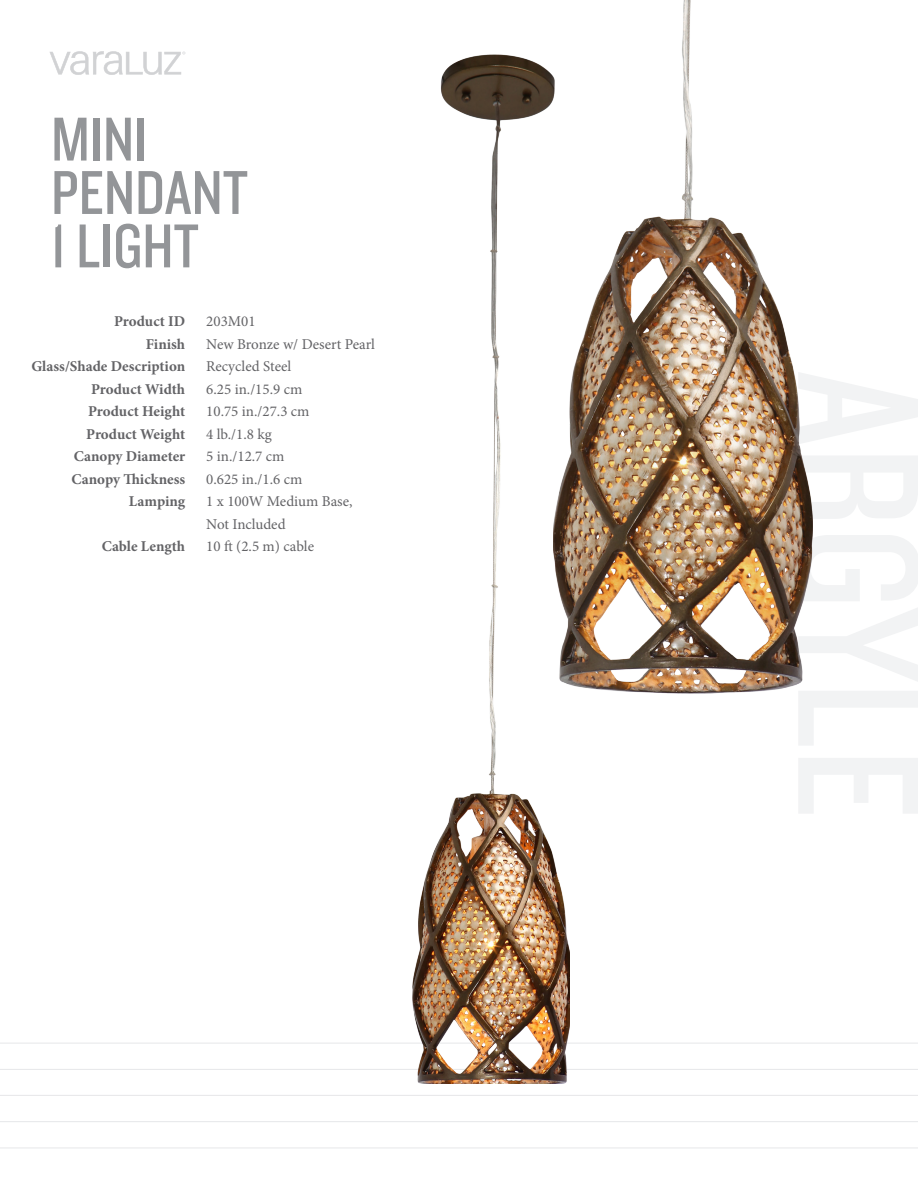
<style>
.page{position:relative;width:918px;height:1188px;background:#fff}
.page>*{position:absolute;margin:0;border:0;box-sizing:border-box;transform-origin:0 0}
.t1{font:64.35px/53.4px "Knockout HTF29 Junior Liteweight";color:#939598}
.t2{font:15px/22.5px "Minion Pro";color:#636366}
.t3{font:700 15px/22.5px "Minion Pro";color:#636366;text-align:right}
</style>
<div class="page">
<hr style="left:0;top:1043px;width:918px;height:1px;background:#e6e7e9">
<hr style="left:0;top:1121px;width:918px;height:1px;background:#e6e7e9">
<hr style="left:0;top:1095px;width:918px;height:1px;background:#e6e7e9">
<hr style="left:0;top:1069px;width:918px;height:1px;background:#e6e7e9">
<hr style="left:0;top:1148px;width:918px;height:1px;background:#e6e7e9">
<svg style="left:49px;top:51px;width:136px;height:24px"></svg>
<img style="left:413px;top:54px;width:156px;height:1029px">
<img style="left:554px;top:0;width:258px;height:708px">
<h1 class="t1" style="left:51px;top:114px;width:199px">MINI<br>PENDANT<br>1 LIGHT</h1>
<p class="t3" style="left:31px;top:310px;width:155px">Product ID<br>Finish<br>Glass/Shade Description<br>Product Width<br>Product Height<br>Product Weight<br>Canopy Diameter<br>Canopy Thickness<br>Lamping</p>
<p class="t3" style="left:102px;top:535px;width:85px">Cable Length</p>
<p class="t2" style="left:206px;top:310px;width:170px">203M01<br>New Bronze w/ Desert Pearl<br>Recycled Steel<br>6.25 in./15.9 cm<br>10.75 in./27.3 cm<br>4 lb./1.8 kg<br>5 in./12.7 cm<br>0.625 in./1.6 cm<br>1 x 100W Medium Base,<br>Not Included<br>10 ft (2.5 m) cable</p>
</div>
